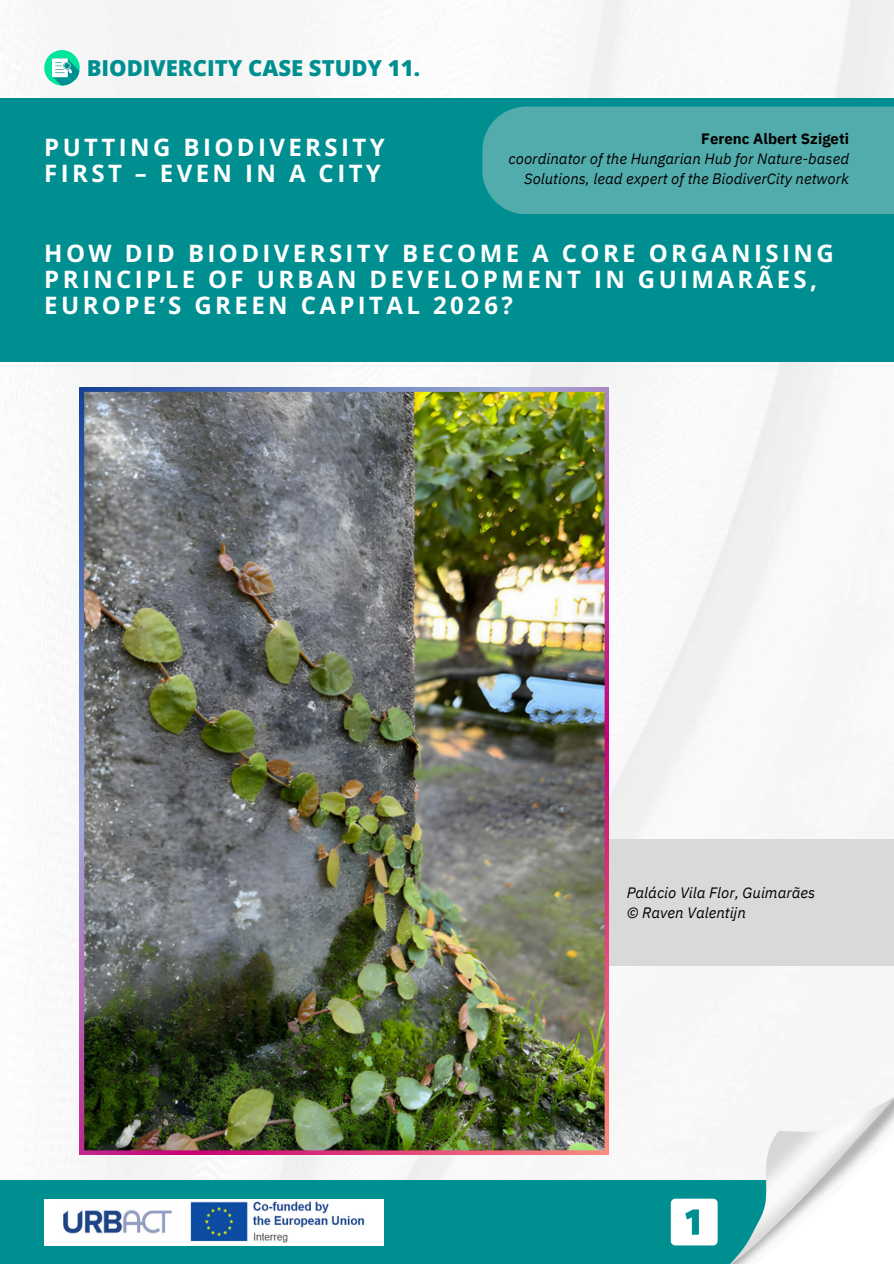
<style>
.page{position:relative;width:894px;height:1264px;background:#fff}
.page>*{position:absolute;margin:0;border:0;box-sizing:border-box;transform-origin:0 0}
.t1{font:700 24px/25.8px "Open Sans";letter-spacing:.14em;color:#fff}
.t2{font:800 22.05px "Open Sans";color:#008f91}
.t3{font:italic 15px/20.2px "IBM Plex Sans";color:#000;text-align:right}
.t4{font:700 15px "IBM Plex Sans";color:#000}
</style>
<div class="page">
<img style="left:0;top:0;width:893px;height:1180px">
<div style="left:0;top:98px;width:893px;height:263px;background:#008f91"></div>
<div style="left:44px;top:50px;width:35px;height:35px;background:#00e49e;border-radius:50%"></div>
<svg style="left:52px;top:58px;width:27px;height:27px"></svg>
<div style="left:0;top:1180px;width:893px;height:83px;background:#008f91"></div>
<img style="left:726px;top:1094px;width:167px;height:169px">
<svg style="left:670px;top:1198px;width:47px;height:47px;background:#dceff0"></svg>
<div style="left:44px;top:1198px;width:339px;height:47px;background:#fff"></div>
<img style="left:63px;top:1201px;width:302px;height:42px">
<div style="left:482px;top:107px;width:411px;height:107px;background:#53acac"></div>
<div style="left:510px;top:839px;width:383px;height:126px;background:#d8d9d8"></div>
<img style="left:80px;top:387px;width:528px;height:767px">
<h1 class="t2" style="left:87px;top:53px;width:335px">BIODIVERCITY CASE STUDY 11.</h1>
<p class="t1" style="left:44px;top:134px;width:342px">PUTTING BIODIVERSITY<br>FIRST – EVEN IN A CITY</p>
<p class="t4" style="left:701px;top:128px;width:149px">Ferenc Albert Szigeti</p>
<p class="t3" style="left:508px;top:148px;width:342px">coordinator of the Hungarian Hub for Nature-based<br>Solutions, lead expert of the BiodiverCity network</p>
<h1 class="t1" style="left:44px;top:240px;width:790px">HOW DID BIODIVERSITY BECOME A CORE ORGANISING<br>PRINCIPLE OF URBAN DEVELOPMENT IN GUIMARÃES,<br>EUROPE’S GREEN CAPITAL 2026?</h1>
<h1 class="t3" style="left:626px;top:881px;width:190px">Palácio Vila Flor, Guimarães</h1>
<p class="t3" style="left:626px;top:902px;width:121px">© Raven Valentijn</p>
</div>
